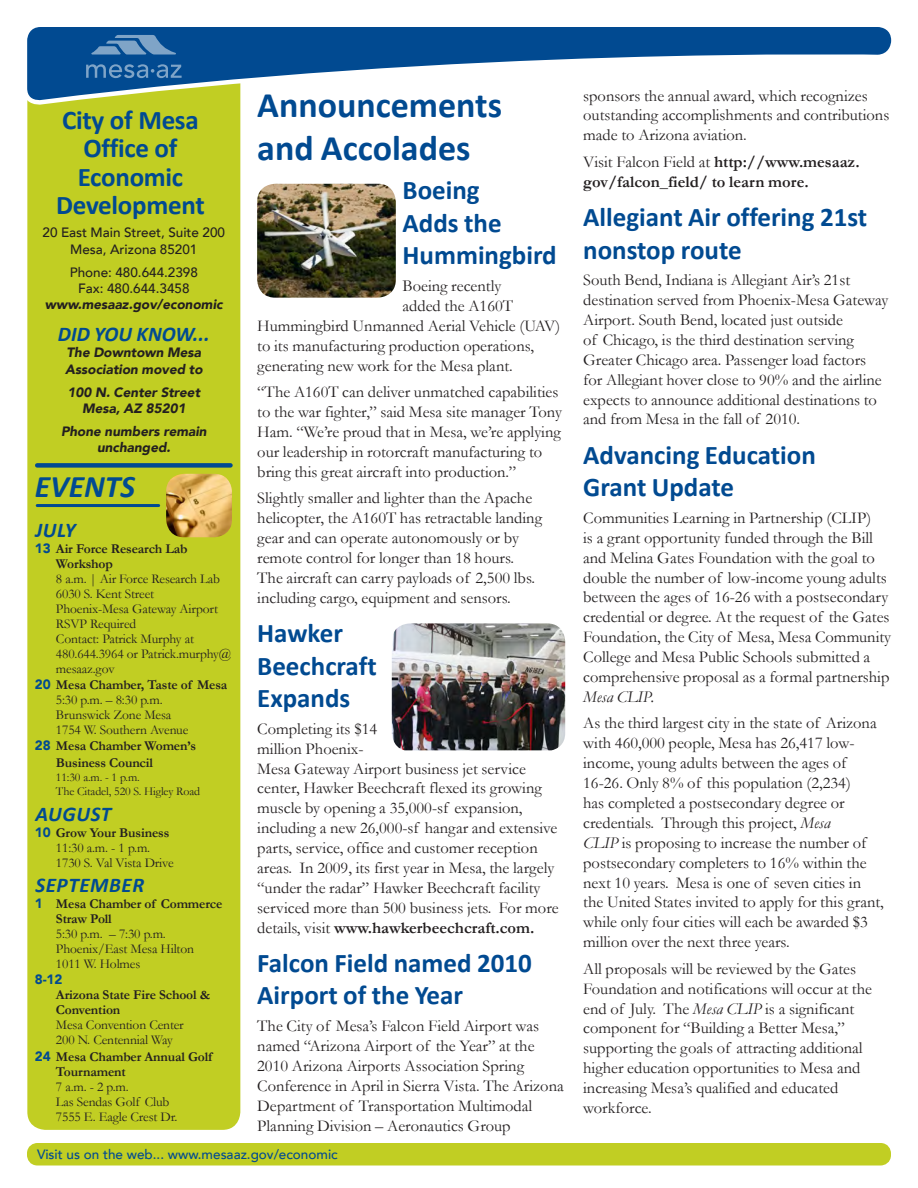
<style>
.page{position:relative;width:918px;height:1188px;background:#fff}
.page>*{position:absolute;margin:0;border:0;box-sizing:border-box;transform-origin:0 0}
.t1{font:700 36px/43.3px "Calibri";color:#014a91}
.t2{font:italic 700 31.5px "Calibri";color:#014a91}
.t3{font:700 27px/32.5px "Calibri";color:#014a91}
.t4{font:italic 700 21px "Calibri";letter-spacing:.03em;color:#014a91}
.t5{font:italic 700 21px "Calibri";color:#014a91}
.t6{font:16.5px/20px "Garamond";color:#231f20}
.t7{font:700 16.5px/20px "Garamond";color:#231f20}
.t8{font:13.5px/15px "Garamond";letter-spacing:-.01em;color:#231f20}
.t9{font:700 13.5px/15px "Garamond";letter-spacing:-.01em;color:#231f20}
.t10{font:italic 900 13.5px/16.2px "Avenir LT";color:#231f20}
.t11{font:500 13.5px/16.2px "Avenir LT";color:#231f20;text-align:center}
.t12{font:500 13.5px "Avenir LT";color:#014a91}
.t13{font:900 13.5px "Avenir LT";color:#014a91}
.t14{font:12px "Garamond";letter-spacing:-.01em;color:#231f20}
.s1{font-family:"Avenir LT";font-weight:900;color:#014a91}
.s2{font-weight:700}
.s3{font-weight:400}
.s4{font-style:italic}
</style>
<div class="page">
<div style="left:29px;top:1145px;width:860px;height:18px;background:#c1ce23;border-radius:8px"></div>
<div style="left:27px;top:1143px;width:864px;height:23px;border:4px solid #c1ce23;border-radius:8px"></div>
<div style="left:27px;top:64px;width:213px;height:1066px;background:#c1ce23;border-radius:18px"></div>
<div style="left:37px;top:463px;width:194px;height:5px;background:#014a91"></div>
<hr style="left:37px;top:504px;width:122px;height:3px;background:#014a91">
<img style="left:166px;top:474px;width:66px;height:63px">
<svg style="left:27px;top:27px;width:865px;height:80px"></svg>
<svg style="left:91px;top:35px;width:85px;height:20px;background:#477caf"></svg>
<svg style="left:86px;top:64px;width:96px;height:14px"></svg>
<img style="left:257px;top:184px;width:139px;height:114px">
<img style="left:392px;top:623px;width:173px;height:127px">
<p class="t3" style="left:56px;top:104px;width:150px;line-height:28.5px;text-align:center">City of Mesa<br>Office of<br>Economic<br>Development</p>
<p class="t11" style="left:43px;top:225px;width:184px">20 East Main Street, Suite 200<br>Mesa, Arizona 85201</p>
<p class="t11" style="left:70px;top:264px;width:130px">Phone: 480.644.2398</p>
<p class="t11" style="left:78px;top:280px;width:113px">Fax: 480.644.3458</p>
<p class="t10" style="left:45px;top:296px;width:179px">www.mesaaz.gov/economic</p>
<p class="t5" style="left:58px;top:321px;width:153px">DID YOU KNOW...</p>
<p class="t10" style="left:65px;top:345px;width:139px">The Downtown Mesa<br>Association moved to</p>
<p class="t10" style="left:67px;top:384px;width:134px">100 N. Center Street</p>
<p class="t10" style="left:82px;top:400px;width:105px">Mesa, AZ 85201</p>
<p class="t10" style="left:61px;top:423px;width:147px;text-align:center">Phone numbers remain unchanged.</p>
<p class="t2" style="left:35px;top:467px;width:102px">EVENTS</p>
<p class="t4" style="left:35px;top:517px;width:42px">JULY</p>
<p class="t9" style="left:56px;top:541px;width:133px;text-indent:-21px"><span class="s1">13</span> Air Force Research Lab<br>Workshop</p>
<p class="t8" style="left:56px;top:571px;width:166px">8 a.m. | Air Force Research Lab</p>
<p class="t8" style="left:56px;top:586px;width:100px">6030 S. Kent Street</p>
<p class="t8" style="left:56px;top:601px;width:164px">Phoenix-Mesa Gateway Airport</p>
<p class="t8" style="left:56px;top:616px;width:82px">RSVP Required</p>
<p class="t8" style="left:56px;top:631px;width:177px">Contact: Patrick Murphy at<br>480.644.3964 or Patrick.murphy@ mesaaz.gov</p>
<p class="t9" style="left:35px;top:677px;width:194px"><span class="s1">20</span> Mesa Chamber, Taste of Mesa</p>
<p class="t8" style="left:56px;top:692px;width:108px">5:30 p.m. – 8:30 p.m.</p>
<p class="t8" style="left:56px;top:707px;width:117px">Brunswick Zone Mesa</p>
<p class="t8" style="left:56px;top:722px;width:134px">1754 W. Southern Avenue</p>
<p class="t9" style="left:56px;top:738px;width:142px;line-height:16.2px;text-indent:-21px"><span class="s1">28</span> Mesa Chamber Women’s<br>Business Council</p>
<p class="t14" style="left:56px;top:769px;width:85px">11:30 a.m. - 1 p.m.</p>
<p class="t14" style="left:56px;top:783px;width:146px">The Citadel, 520 S. Higley Road</p>
<p class="t4" style="left:35px;top:801px;width:77px">AUGUST</p>
<p class="t9" style="left:35px;top:825px;width:136px"><span class="s1">10</span> Grow Your Business</p>
<p class="t8" style="left:56px;top:840px;width:96px">11:30 a.m. - 1 p.m.</p>
<p class="t8" style="left:56px;top:855px;width:119px">1730 S. Val Vista Drive</p>
<p class="t4" style="left:35px;top:872px;width:110px">SEPTEMBER</p>
<p class="t9" style="left:56px;top:896px;width:168px;text-indent:-21px"><span class="s1">1</span> Mesa Chamber of Commerce<br>Straw Poll</p>
<p class="t8" style="left:56px;top:926px;width:111px">5:30 p.m. – 7:30 p.m.</p>
<p class="t8" style="left:56px;top:941px;width:140px">Phoenix/East Mesa Hilton</p>
<p class="t8" style="left:56px;top:956px;width:86px">1011 W. Holmes</p>
<p class="t13" style="left:35px;top:971px;width:29px">8-12</p>
<p class="t9" style="left:56px;top:988px;width:156px">Arizona State Fire School &amp;<br>Convention</p>
<p class="t8" style="left:56px;top:1017px;width:129px">Mesa Convention Center</p>
<p class="t8" style="left:56px;top:1032px;width:118px">200 N. Centennial Way</p>
<p class="t9" style="left:56px;top:1049px;width:158px;text-indent:-21px"><span class="s1">24</span> Mesa Chamber Annual Golf<br>Tournament</p>
<p class="t8" style="left:56px;top:1078px;width:74px">7 a.m. - 2 p.m.</p>
<p class="t8" style="left:56px;top:1093px;width:115px">Las Sendas Golf Club</p>
<p class="t8" style="left:56px;top:1108px;width:123px">7555 E. Eagle Crest Dr.</p>
<p class="t1" style="left:257px;top:81px;width:246px">Announcements and Accolades</p>
<p class="t3" style="left:403px;top:173px;width:156px">Boeing<br>Adds the<br>Hummingbird</p>
<p class="t6" style="left:403px;top:276px;width:100px">Boeing recently</p>
<p class="t6" style="left:403px;top:295px;width:112px">added the A160T</p>
<p class="t6" style="left:257px;top:315px;width:304px">Hummingbird Unmanned Aerial Vehicle (UAV)</p>
<p class="t6" style="left:257px;top:335px;width:278px">to its manufacturing production operations,</p>
<p class="t6" style="left:257px;top:355px;width:257px">generating new work for the Mesa plant.</p>
<p class="t6" style="left:257px;top:382px;width:306px">“The A160T can deliver unmatched capabilities to the war fighter,” said Mesa site manager Tony Ham. “We’re proud that in Mesa, we’re applying our leadership in rotorcraft manufacturing to bring this great aircraft into production.”</p>
<p class="t6" style="left:257px;top:488px;width:286px">Slightly smaller and lighter than the Apache helicopter, the A160T has retractable landing gear and can operate autonomously or by remote control for longer than 18 hours.<br>The aircraft can carry payloads of 2,500 lbs. including cargo, equipment and sensors.</p>
<p class="t3" style="left:257px;top:616px;width:121px">Hawker<br>Beechcraft<br>Expands</p>
<p class="t6" style="left:257px;top:718px;width:303px">Completing its $14<br>million Phoenix-<br>Mesa Gateway Airport business jet service center, Hawker Beechcraft flexed its growing muscle by opening a 35,000-sf expansion, including a new 26,000-sf hangar and extensive parts, service, office and customer reception areas. In 2009, its first year in Mesa, the largely “under the radar” Hawker Beechcraft facility serviced more than 500 business jets. For more details, visit <span class="s2">www.hawkerbeechcraft.com.</span></p>
<p class="t3" style="left:257px;top:945px;width:276px">Falcon Field named 2010<br>Airport of the Year</p>
<p class="t6" style="left:257px;top:1016px;width:308px">The City of Mesa’s Falcon Field Airport was named “Arizona Airport of the Year” at the 2010 Arizona Airports Association Spring Conference in April in Sierra Vista. The Arizona Department of Transportation Multimodal Planning Division – Aeronautics Group</p>
<p class="t12" style="left:37px;top:1146px;width:302px">Visit us on the web... www.mesaaz.gov/economic</p>
<p class="t6" style="left:583px;top:85px;width:308px">sponsors the annual award, which recognizes outstanding accomplishments and contributions made to Arizona aviation.</p>
<p class="t7" style="left:583px;top:152px;width:278px"><span class="s3">Visit Falcon Field at</span> http://www.mesaaz. gov/falcon_field/ to learn more.</p>
<p class="t3" style="left:583px;top:200px;width:286px">Allegiant Air offering 21st nonstop route</p>
<p class="t6" style="left:583px;top:270px;width:307px">South Bend, Indiana is Allegiant Air’s 21st destination served from Phoenix-Mesa Gateway Airport. South Bend, located just outside<br>of Chicago, is the third destination serving Greater Chicago area. Passenger load factors for Allegiant hover close to 90% and the airline expects to announce additional destinations to and from Mesa in the fall of 2010.</p>
<p class="t3" style="left:583px;top:437px;width:234px">Advancing Education</p>
<p class="t3" style="left:583px;top:470px;width:152px">Grant Update</p>
<p class="t6" style="left:583px;top:507px;width:309px">Communities Learning in Partnership (CLIP)<br>is a grant opportunity funded through the Bill and Melina Gates Foundation with the goal to double the number of low-income young adults between the ages of 16-26 with a postsecondary credential or degree. At the request of the Gates Foundation, the City of Mesa, Mesa Community College and Mesa Public Schools submitted a comprehensive proposal as a formal partnership <span class="s4">Mesa CLIP.</span></p>
<p class="t6" style="left:583px;top:713px;width:302px">As the third largest city in the state of Arizona with 460,000 people, Mesa has 26,417 low&shy;income, young adults between the ages of 16-26. Only 8% of this population (2,234)<br>has completed a postsecondary degree or credentials. Through this project, <span class="s4">Mesa<br>CLIP</span> is proposing to increase the number of postsecondary completers to 16% within the next 10 years. Mesa is one of seven cities in the United States invited to apply for this grant, while only four cities will each be awarded $3 million over the next three years.</p>
<p class="t6" style="left:583px;top:958px;width:290px">All proposals will be reviewed by the Gates Foundation and notifications will occur at the end of July. The <span class="s4">Mesa CLIP</span> is a significant component for “Building a Better Mesa,” supporting the goals of attracting additional higher education opportunities to Mesa and increasing Mesa’s qualified and educated workforce.</p>
</div>
